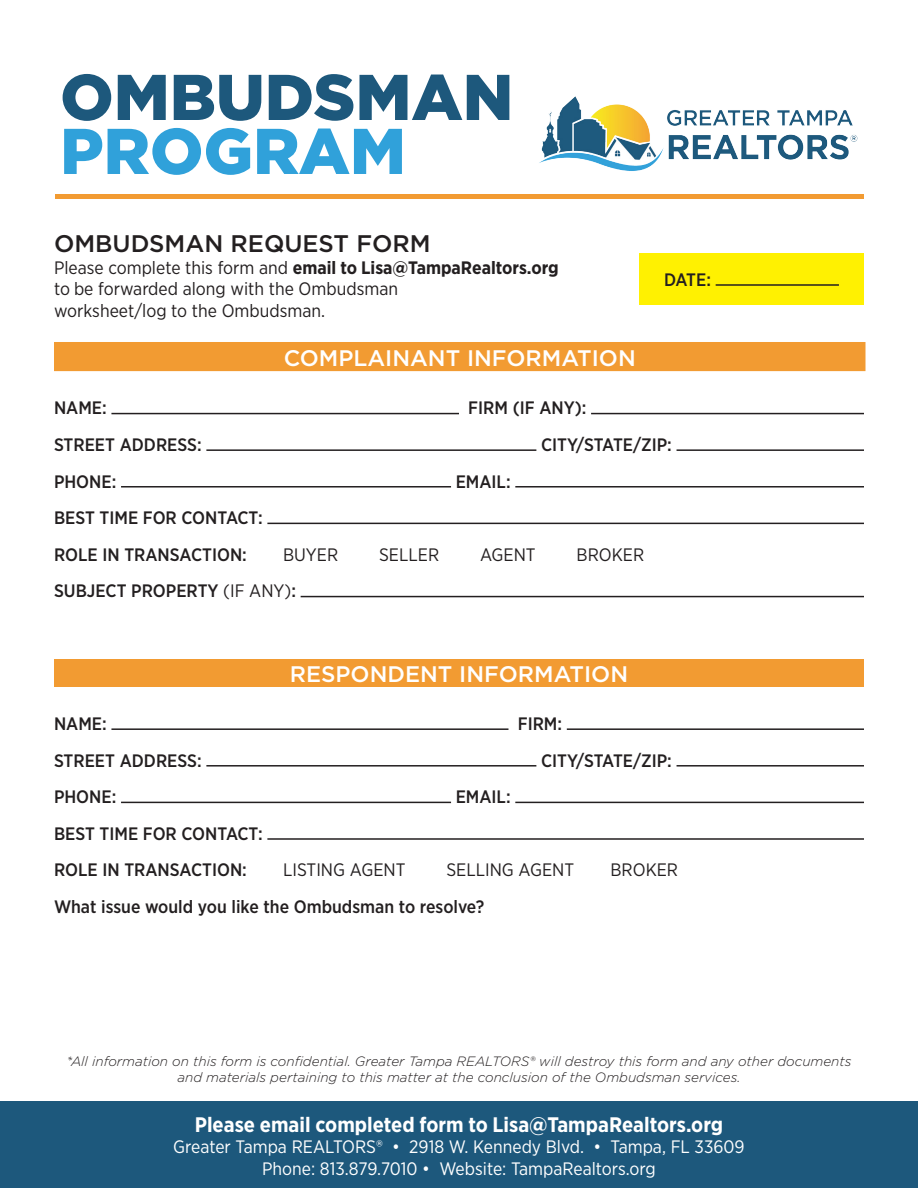
<style>
.page{position:relative;width:918px;height:1188px;background:#fff}
.page>*{position:absolute;margin:0;border:0;box-sizing:border-box;transform-origin:0 0}
.t1{font:900 64.5px "Gotham";color:#1d587c}
.t2{font:900 64.5px "Gotham";color:#30a1da}
.t3{font:500 24px "Gotham";color:#231f20}
.t4{font:500 22.5px "Gotham";color:#fff}
.t5{font:700 21px "Gotham Narrow";color:#fff}
.t6{font:500 18px "Gotham Narrow";color:#231f20}
.t7{font:18px/21.6px "Gotham Narrow";color:#231f20}
.t8{font:18px "Gotham Narrow";color:#fff}
.t9{font:700 18px "Gotham Narrow";color:#231f20}
.t10{font:italic 300 13.5px/16.2px "Gotham";color:#231f20;text-align:center}
.s1{font-weight:400}
</style>
<div class="page">
<div style="left:55px;top:343px;width:810px;height:27px;background:#f29b32"></div>
<div style="left:54px;top:342px;width:812px;height:29px;border:2px solid #f29b32"></div>
<hr style="left:111px;top:413px;width:348px;height:1px;background:#231f20">
<hr style="left:591px;top:413px;width:273px;height:1px;background:#231f20">
<hr style="left:206px;top:449px;width:330px;height:2px;background:#231f20">
<hr style="left:677px;top:449px;width:187px;height:2px;background:#231f20">
<hr style="left:121px;top:486px;width:330px;height:2px;background:#231f20">
<hr style="left:515px;top:486px;width:349px;height:2px;background:#231f20">
<hr style="left:267px;top:523px;width:597px;height:1px;background:#231f20">
<hr style="left:301px;top:596px;width:563px;height:1px;background:#231f20">
<div style="left:54px;top:659px;width:810px;height:28px;background:#f29b32"></div>
<hr style="left:111px;top:728px;width:397px;height:2px;background:#231f20">
<hr style="left:567px;top:728px;width:297px;height:2px;background:#231f20">
<hr style="left:206px;top:765px;width:330px;height:2px;background:#231f20">
<hr style="left:677px;top:765px;width:187px;height:2px;background:#231f20">
<hr style="left:121px;top:802px;width:330px;height:1px;background:#231f20">
<hr style="left:515px;top:802px;width:349px;height:1px;background:#231f20">
<hr style="left:267px;top:838px;width:597px;height:2px;background:#231f20">
<div style="left:639px;top:253px;width:225px;height:51px;background:#fff101"></div>
<hr style="left:716px;top:284px;width:123px;height:2px;background:#231f20">
<div style="left:0;top:1102px;width:918px;height:86px;background:#1d587c"></div>
<img style="left:539px;top:96px;width:319px;height:75px">
<div style="left:56px;top:194px;width:808px;height:5px;background:#f29b32"></div>
<p class="t1" style="left:60px;top:53px;width:455px">OMBUDSMAN</p>
<p class="t2" style="left:60px;top:107px;width:347px">PROGRAM</p>
<p class="t3" style="left:54px;top:228px;width:378px">OMBUDSMAN REQUEST FORM</p>
<p class="t9" style="left:54px;top:256px;width:506px"><span class="s1">Please complete this form and</span> email to Lisa@TampaRealtors.org</p>
<p class="t7" style="left:54px;top:278px;width:346px">to be forwarded along with the Ombudsman worksheet/log to the Ombudsman.</p>
<p class="t4" style="left:284px;top:343px;width:354px">COMPLAINANT INFORMATION</p>
<p class="t6" style="left:54px;top:397px;width:54px">NAME:</p>
<p class="t6" style="left:468px;top:397px;width:120px">FIRM (IF ANY):</p>
<p class="t6" style="left:54px;top:433px;width:149px">STREET ADDRESS:</p>
<p class="t6" style="left:541px;top:433px;width:132px">CITY/STATE/ZIP:</p>
<p class="t6" style="left:54px;top:470px;width:64px">PHONE:</p>
<p class="t6" style="left:456px;top:470px;width:56px">EMAIL:</p>
<p class="t6" style="left:54px;top:506px;width:210px">BEST TIME FOR CONTACT:</p>
<p class="t6" style="left:54px;top:543px;width:194px">ROLE IN TRANSACTION:</p>
<p class="t7" style="left:283px;top:543px;width:57px">BUYER</p>
<p class="t7" style="left:379px;top:543px;width:62px">SELLER</p>
<p class="t7" style="left:480px;top:543px;width:57px">AGENT</p>
<p class="t7" style="left:577px;top:543px;width:69px">BROKER</p>
<p class="t6" style="left:54px;top:580px;width:243px">SUBJECT PROPERTY <span class="s1">(IF ANY)</span>:</p>
<p class="t6" style="left:664px;top:268px;width:48px">DATE:</p>
<p class="t4" style="left:290px;top:659px;width:340px">RESPONDENT INFORMATION</p>
<p class="t6" style="left:54px;top:712px;width:54px">NAME:</p>
<p class="t6" style="left:518px;top:712px;width:46px">FIRM:</p>
<p class="t6" style="left:54px;top:749px;width:149px">STREET ADDRESS:</p>
<p class="t6" style="left:541px;top:749px;width:132px">CITY/STATE/ZIP:</p>
<p class="t6" style="left:54px;top:785px;width:64px">PHONE:</p>
<p class="t6" style="left:456px;top:785px;width:56px">EMAIL:</p>
<p class="t6" style="left:54px;top:822px;width:210px">BEST TIME FOR CONTACT:</p>
<p class="t6" style="left:54px;top:859px;width:194px">ROLE IN TRANSACTION:</p>
<p class="t7" style="left:283px;top:859px;width:124px">LISTING AGENT</p>
<p class="t7" style="left:446px;top:859px;width:129px">SELLING AGENT</p>
<p class="t7" style="left:611px;top:859px;width:69px">BROKER</p>
<p class="t6" style="left:54px;top:895px;width:432px">What issue would you like the Ombudsman to resolve?</p>
<p class="t10" style="left:66px;top:1053px;width:787px">*All information on this form is confidential. Greater Tampa REALTORS® will destroy this form and any other documents and materials pertaining to this matter at the conclusion of the Ombudsman services.</p>
<p class="t5" style="left:195px;top:1111px;width:530px">Please email completed form to Lisa@TampaRealtors.org</p>
<p class="t8" style="left:173px;top:1136px;width:573px">Greater Tampa REALTORS® • 2918 W. Kennedy Blvd. • Tampa, FL 33609</p>
<p class="t8" style="left:262px;top:1157px;width:395px">Phone: 813.879.7010 • Website: TampaRealtors.org</p>
</div>
